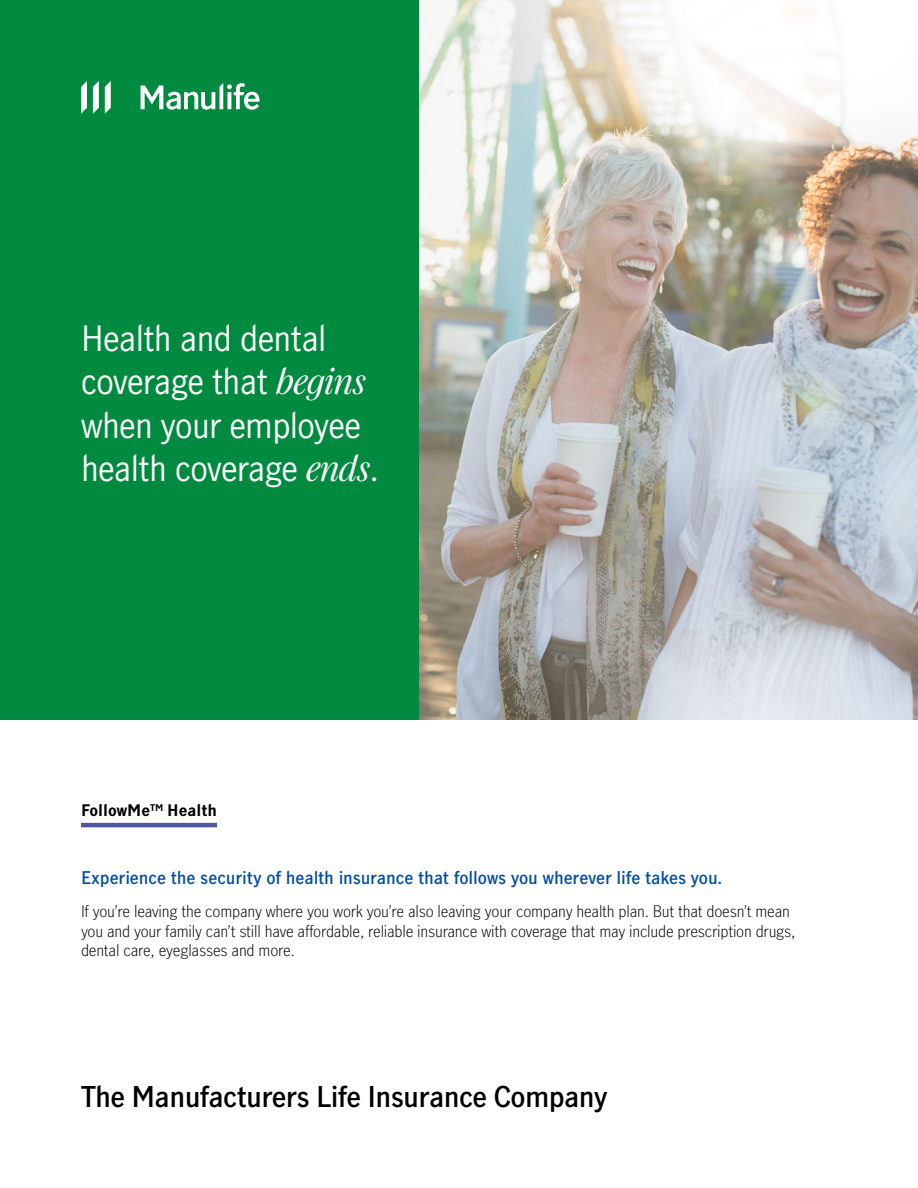
<style>
.page{position:relative;width:918px;height:1188px;background:#fff}
.page>*{position:absolute;margin:0;border:0;box-sizing:border-box;transform-origin:0 0}
.t1{font:33px/43.5px "Manulife JH Sans";letter-spacing:-.02em;color:#fff}
.t2{font:600 27px "Manulife JH Sans";letter-spacing:-.025em;color:#000}
.t3{font:600 16.5px "Manulife JH Sans";letter-spacing:-.005em;color:#034ea2}
.t4{font:300 15px/19.5px "Manulife JH Sans";letter-spacing:-.015em;color:#000}
.t5{font:700 15px "Manulife JH Sans";color:#000}
.s1{font-family:"Manulife JH Serif";font-style:italic}
</style>
<div class="page">
<img style="left:418px;top:0;width:500px;height:719px">
<div style="left:0;top:0;width:418px;height:719px;background:#008a3f"></div>
<svg style="left:141px;top:83px;width:119px;height:27px"></svg>
<svg style="left:105px;top:81px;width:6px;height:33px"></svg>
<svg style="left:93px;top:81px;width:6px;height:33px"></svg>
<svg style="left:81px;top:81px;width:6px;height:33px"></svg>
<hr style="left:81px;top:823px;width:136px;height:4px;background:#4f56a6">
<h1 class="t1" style="left:81px;top:315px;width:299px">Health and dental coverage that <span class="s1">begins </span>when your employee health coverage <span class="s1">ends</span>.</h1>
<p class="t5" style="left:81px;top:799px;width:137px">FollowMe<sup>TM</sup> Health</p>
<p class="t3" style="left:81px;top:866px;width:643px">Experience the security of health insurance that follows you wherever life takes you.</p>
<p class="t4" style="left:81px;top:901px;width:716px">If you’re leaving the company where you work you’re also leaving your company health plan. But that doesn’t mean you and your family can’t still have affordable, reliable insurance with coverage that may include prescription drugs, dental care, eyeglasses and more.</p>
<h2 class="t2" style="left:81px;top:1077px;width:528px">The Manufacturers Life Insurance Company</h2>
</div>
